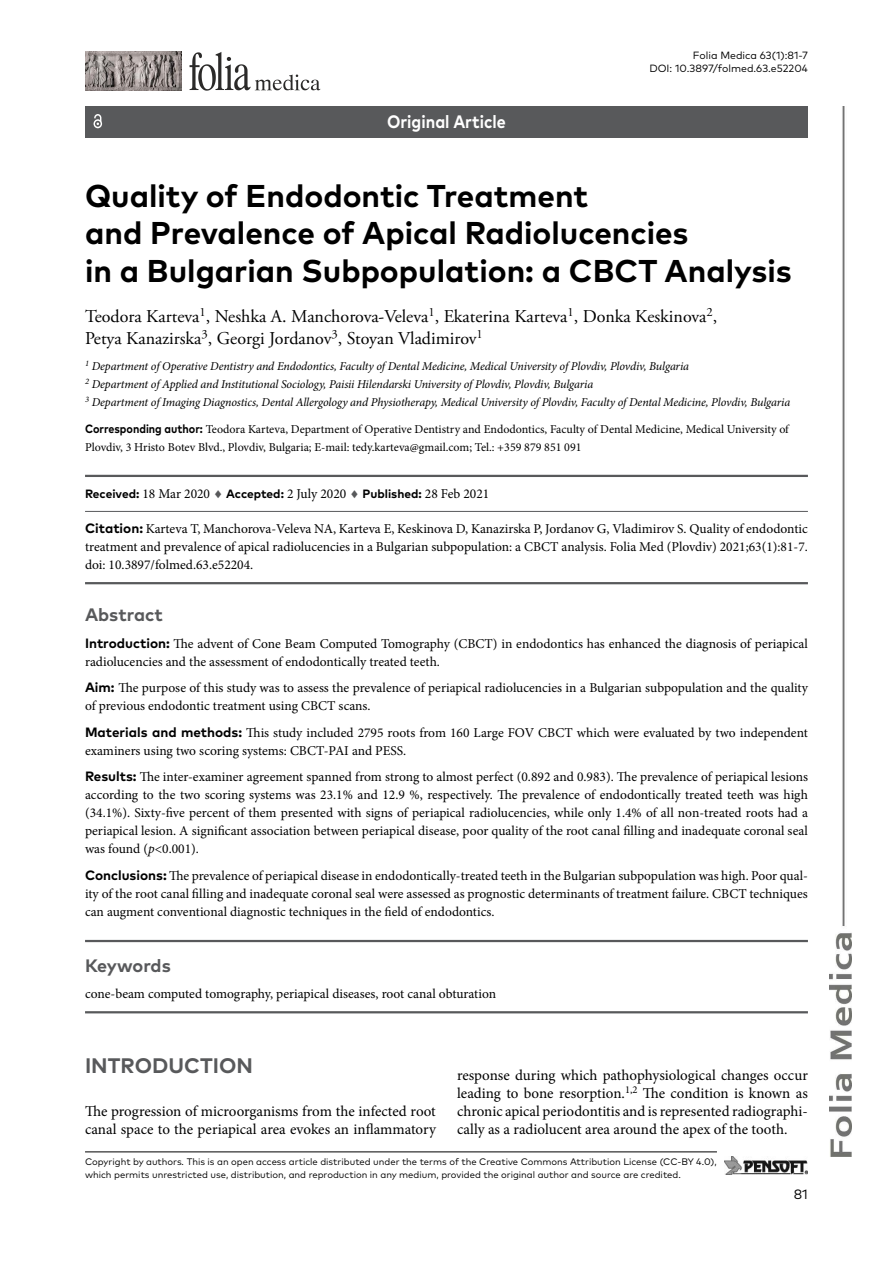
<style>
.page{position:relative;width:893px;height:1263px;background:#fff}
.page>*{position:absolute;margin:0;border:0;box-sizing:border-box;transform-origin:0 0}
.t1{font:700 31.5px/37.8px "FF Mark Pro";color:#000}
.t2{font:700 21px "FF Mark Pro";color:#58595b}
.t3{font:18px/21.6px "Adobe Garamond Pro";color:#000}
.t4{font:700 18px "FF Mark Pro";color:#58595b}
.t5{font:700 18px "FF Mark Pro";color:#fff;scale:.9 1}
.t6{font:15px/18px "Minion Pro";color:#000}
.t7{font:13.5px/18px "Minion Pro";color:#000;text-align:justify}
.t8{font:13.5px "FF Mark Pro";color:#000}
.t9{font:italic 12px/18px "Minion Pro";letter-spacing:-.01em;color:#000}
.t10{font:12px/18px "Minion Pro";color:#000}
.t11{font:700 12px "FF Mark Pro";color:#000}
.t12{font:10.5px/12.6px "FF Mark Pro";color:#000;text-align:right}
.t13{font:9.45px/12.6px "FF Mark Pro";color:#000}
.s1{font-family:"FF Mark Pro";font-weight:700}
.s2{font-family:"Minion Pro";font-weight:400;font-size:13.5px}
.s3{color:#58595b}
.s4{font-style:italic}
</style>
<div class="page">
<img style="left:829px;top:106px;width:22px;height:1051px">
<img style="left:86px;top:52px;width:96px;height:38px">
<svg style="left:190px;top:52px;width:130px;height:39px"></svg>
<hr style="left:85px;top:1151px;width:632px;height:1px;background:#000">
<img style="left:724px;top:1157px;width:84px;height:17px">
<div style="left:85px;top:106px;width:723px;height:32px;background:#58595b"></div>
<svg style="left:94px;top:114px;width:8px;height:14px"></svg>
<hr style="left:85px;top:475px;width:723px;height:2px;background:#58595b">
<hr style="left:85px;top:511px;width:723px;height:1px;background:#58595b">
<hr style="left:85px;top:582px;width:723px;height:2px;background:#58595b">
<hr style="left:85px;top:940px;width:723px;height:2px;background:#58595b">
<hr style="left:85px;top:1011px;width:723px;height:2px;background:#58595b">
<h3 class="t5" style="left:387px;top:108px;width:134px">Original Article</h3>
<p class="t12" style="left:649px;top:48px;width:160px">Folia Medica 63(1):81-7<br>DOI: 10.3897/folmed.63.e52204</p>
<h1 class="t1" style="left:85px;top:174px;width:708px">Quality of Endodontic Treatment<br>and Prevalence of Apical Radiolucencies<br>in a Bulgarian Subpopulation: a CBCT Analysis</h1>
<h3 class="t3" style="left:85px;top:306px;width:634px">Teodora Karteva<sup>1</sup>, Neshka A. Manchorova-Veleva<sup>1</sup>, Ekaterina Karteva<sup>1</sup>, Donka Keskinova<sup>2</sup>,<br>Petya Kanazirska<sup>3</sup>, Georgi Jordanov<sup>3</sup>, Stoyan Vladimirov<sup>1</sup></h3>
<p class="t9" style="left:85px;top:357px;width:707px"><sup>1</sup> Department of Operative Dentistry and Endodontics, Faculty of Dental Medicine, Medical University of Plovdiv, Plovdiv, Bulgaria<br><sup>2</sup> Department of Applied and Institutional Sociology, Paisii Hilendarski University of Plovdiv, Plovdiv, Bulgaria<br><sup>3</sup> Department of Imaging Diagnostics, Dental Allergology and Physiotherapy, Medical University of Plovdiv, Faculty of Dental Medicine, Plovdiv, Bulgaria</p>
<p class="t10" style="left:85px;top:420px;width:705px"><span class="s1">Corresponding author:</span> Teodora Karteva, Department of Operative Dentistry and Endodontics, Faculty of Dental Medicine, Medical University of<br>Plovdiv, 3 Hristo Botev Blvd., Plovdiv, Bulgaria; E-mail: tedy.karteva@gmail.com; Tel.: +359 879 851 091</p>
<p class="t11" style="left:85px;top:485px;width:406px">Received: <span class="s2">18 Mar 2020</span> <span class="s3">♦</span> Accepted: <span class="s2">2 July 2020</span> <span class="s3">♦</span> Published: <span class="s2">28 Feb 2021</span></p>
<p class="t7" style="left:85px;top:520px;width:724px"><span class="s1">Citation:</span> Karteva T, Manchorova-Veleva NA, Karteva E, Keskinova D, Kanazirska P, Jordanov G, Vladimirov S. Quality of endodontic treatment and prevalence of apical radiolucencies in a Bulgarian subpopulation: a CBCT analysis. Folia Med (Plovdiv) 2021;63(1):81-7. doi: 10.3897/folmed.63.e52204.</p>
<h3 class="t4" style="left:85px;top:601px;width:79px">Abstract</h3>
<p class="t7" style="left:85px;top:635px;width:724px"><span class="s1">Introduction:</span> The advent of Cone Beam Computed Tomography (CBCT) in endodontics has enhanced the diagnosis of periapical radiolucencies and the assessment of endodontically treated teeth.</p>
<p class="t7" style="left:85px;top:679px;width:724px"><span class="s1">Aim:</span> The purpose of this study was to assess the prevalence of periapical radiolucencies in a Bulgarian subpopulation and the quality of previous endodontic treatment using CBCT scans.</p>
<p class="t7" style="left:85px;top:724px;width:724px"><span class="s1">Materials and methods:</span> This study included 2795 roots from 160 Large FOV CBCT which were evaluated by two independent examiners using two scoring systems: CBCT-PAI and PESS.</p>
<p class="t7" style="left:85px;top:768px;width:724px"><span class="s1">Results:</span> The inter-examiner agreement spanned from strong to almost perfect (0.892 and 0.983). The prevalence of periapical lesions according to the two scoring systems was 23.1% and 12.9 %, respectively. The prevalence of endodontically treated teeth was high (34.1%). Sixty-five percent of them presented with signs of periapical radiolucencies, while only 1.4% of all non-treated roots had a periapical lesion. A significant association between periapical disease, poor quality of the root canal filling and inadequate coronal seal was found (<span class="s4">p</span>&lt;0.001).</p>
<p class="t7" style="left:85px;top:866px;width:724px"><span class="s1">Conclusions:</span> The prevalence of periapical disease in endodontically-treated teeth in the Bulgarian subpopulation was high. Poor qual&shy;ity of the root canal filling and inadequate coronal seal were assessed as prognostic determinants of treatment failure. CBCT techniques can augment conventional diagnostic techniques in the field of endodontics.</p>
<h3 class="t4" style="left:85px;top:952px;width:87px">Keywords</h3>
<p class="t7" style="left:85px;top:985px;width:413px">cone-beam computed tomography, periapical diseases, root canal obturation</p>
<h2 class="t2" style="left:85px;top:1050px;width:169px">INTRODUCTION</h2>
<p class="t6" style="left:85px;top:1102px;width:352px">The progression of microorganisms from the infected root canal space to the periapical area evokes an inflammatory</p>
<p class="t6" style="left:457px;top:1066px;width:352px;text-align:justify">response during which pathophysiological changes occur leading to bone resorption.<sup>1,2</sup> The condition is known as chronic apical periodontitis and is represented radiographi&shy;cally as a radiolucent area around the apex of the tooth.</p>
<p class="t13" style="left:85px;top:1154px;width:633px">Copyright by authors<span class="s4">.</span> This is an open access article distributed under the terms of the Creative Commons Attribution License (CC-BY 4.0), which permits unrestricted use, distribution, and reproduction in any medium, provided the original author and source are credited.</p>
<p class="t8" style="left:794px;top:1184px;width:16px">81</p>
</div>
